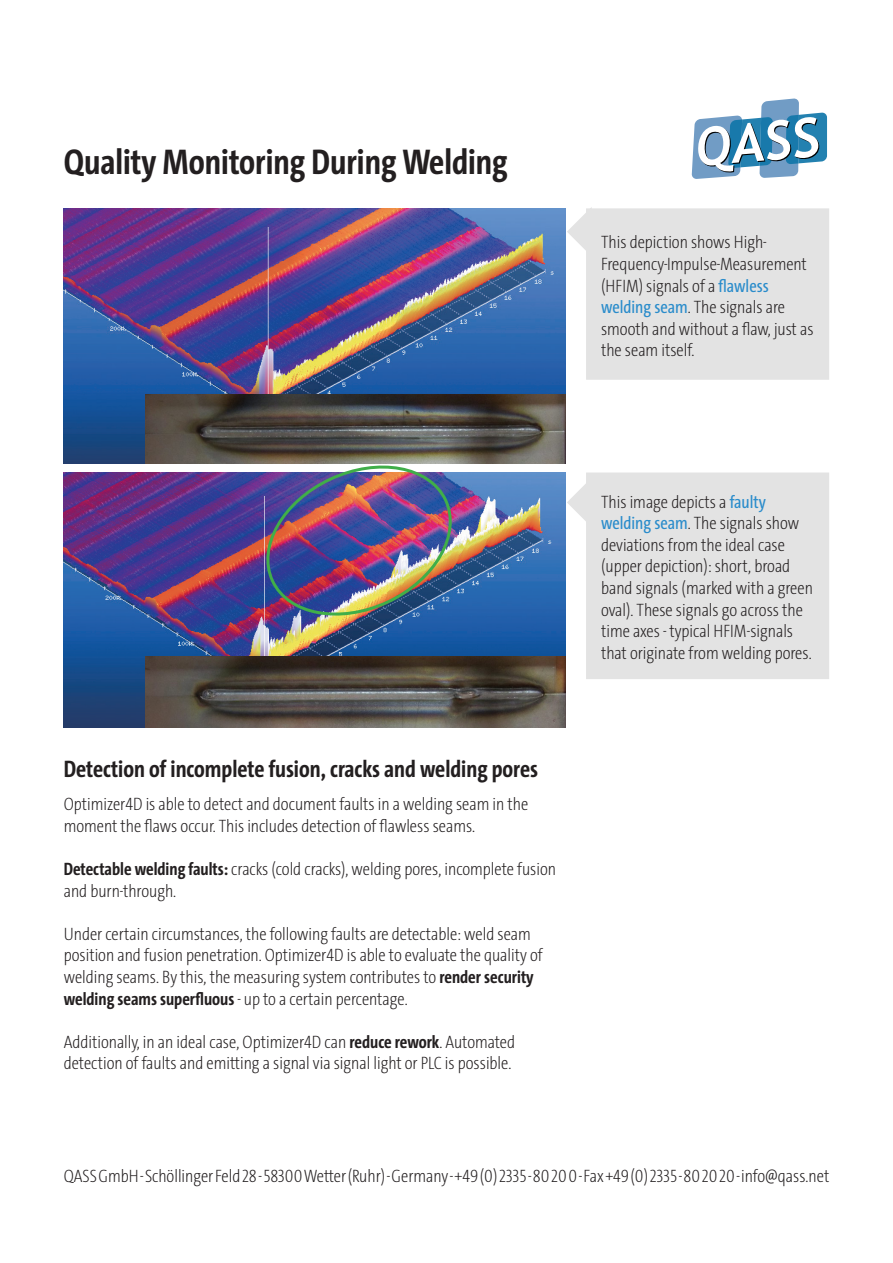
<style>
.page{position:relative;width:893px;height:1263px;background:#fff}
.page>*{position:absolute;margin:0;border:0;box-sizing:border-box;transform-origin:0 0}
.Überschrift{font:700 36px "The Sans Cd LF7";color:#231f20}
.Fließtext_Zwischenüb{font:700 24px "The Sans Cd LF7";color:#231f20}
.Fließtext{font:200 18px/21.6px "The Sans Cd LF2";color:#231f20}
.s1{font-family:"The Sans Cd LF5 Plain";font-weight:400;color:#2a8ccb}
.s2{font-family:"The Sans Cd LF7";font-weight:700}
</style>
<div class="page">
<div style="left:586px;top:208px;width:243px;height:172px;background:#e3e3e3"></div>
<div style="left:586px;top:472px;width:243px;height:207px;background:#e3e3e3"></div>
<img style="left:64px;top:208px;width:502px;height:255px">
<img style="left:146px;top:394px;width:420px;height:69px">
<img style="left:64px;top:472px;width:502px;height:256px">
<img style="left:146px;top:657px;width:419px;height:71px">
<svg style="left:691px;top:98px;width:137px;height:81px"></svg>
<svg style="left:567px;top:207px;width:255px;height:165px;background:#e5e5e5"></svg>
<svg style="left:567px;top:478px;width:255px;height:194px;background:#e5e5e5"></svg>
<img style="left:257px;top:457px;width:204px;height:167px">
<p class="Überschrift" style="left:64px;top:138px;width:445px">Quality Monitoring During Welding</p>
<p class="Fließtext" style="left:601px;top:231px;width:214px">This depiction shows High-<br>Frequency-Impulse-Measurement (HFIM) signals of a <span class="s1">flawless welding seam</span>. The signals are smooth and without a flaw, just as the seam itself.</p>
<p class="Fließtext_Zwischenüb" style="left:64px;top:753px;width:476px">Detection of incomplete fusion, cracks and welding pores</p>
<p class="Fließtext" style="left:64px;top:793px;width:466px">Optimizer4D is able to detect and document faults in a welding seam in the moment the flaws occur. This includes detection of flawless seams.</p>
<p class="Fließtext" style="left:64px;top:857px;width:494px"><span class="s2">Detectable welding faults:</span> cracks (cold cracks), welding pores, incomplete fusion and burn-through.</p>
<p class="Fließtext" style="left:64px;top:922px;width:480px">Under certain circumstances, the following faults are detectable: weld seam position and fusion penetration. Optimizer4D is able to evaluate the quality of welding seams. By this, the measuring system contributes to <span class="s2">render security welding seams superfluous</span> - up to a certain percentage.</p>
<p class="Fließtext" style="left:64px;top:1030px;width:453px">Additionally, in an ideal case, Optimizer4D can <span class="s2">reduce rework</span>. Automated detection of faults and emitting a signal via signal light or PLC is possible.</p>
<p class="Fließtext" style="left:601px;top:490px;width:213px">This image depicts a <span class="s1">faulty welding seam</span>. The signals show deviations from the ideal case (upper depiction): short, broad band signals (marked with a green oval). These signals go across the time axes - typical HFIM-signals that originate from welding pores.</p>
<p class="Fließtext" style="left:64px;top:1164px;width:767px">QASS GmbH - Schöllinger Feld 28 - 58300 Wetter (Ruhr) - Germany - +49 (0) 2335 - 80 20 0 - Fax +49 (0) 2335 - 80 20 20 - info@qass.net</p>
</div>
